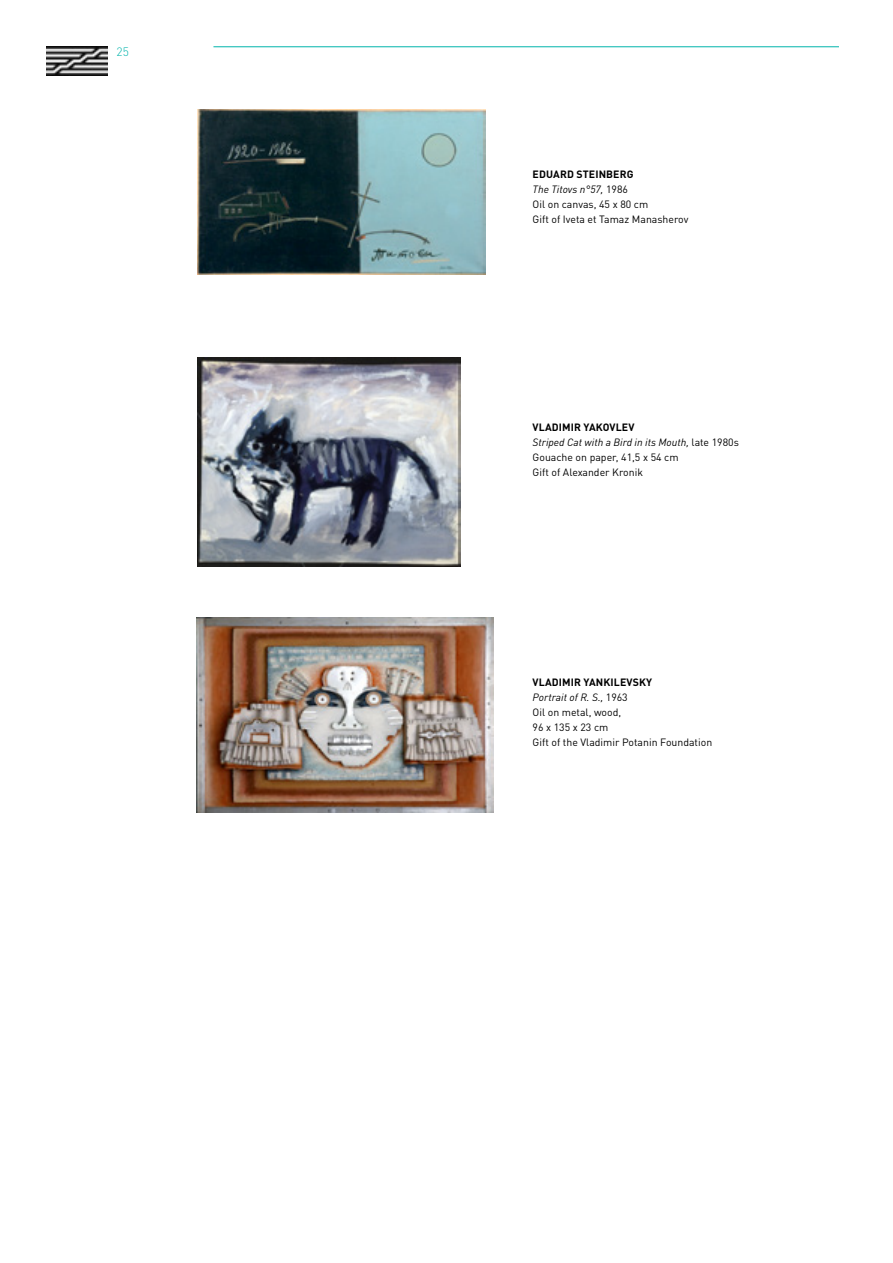
<style>
.page{position:relative;width:893px;height:1263px;background:#fff}
.page>*{position:absolute;margin:0;border:0;box-sizing:border-box;transform-origin:0 0}
.t1{font:300 12px "DINOT";color:#00b4ab}
.t2{font:10.5px/15px "DINOT";color:#000}
.t3{font:700 10.5px "DINOT";letter-spacing:.01em;color:#000}
.s1{font-weight:700}
.s2{font-style:italic}
</style>
<div class="page">
<img style="left:47px;top:47px;width:60px;height:29px">
<hr style="left:213px;top:47px;width:626px;height:1px;background:#00b4ab">
<img style="left:197px;top:357px;width:263px;height:209px">
<img style="left:196px;top:617px;width:298px;height:196px">
<img style="left:197px;top:109px;width:288px;height:165px">
<p class="t1" style="left:117px;top:44px;width:14px">25</p>
<p class="t2" style="left:533px;top:167px;width:157px"><span class="s1">EDUARD STEI NBERG<br></span><span class="s2">The Titovs n°57,</span> 1986<br>Oil on canvas, 45 x 80 cm<br>Gift of Iveta et Tamaz Manasherov</p>
<p class="t2" style="left:533px;top:419px;width:208px"><span class="s1">VLADI MI R YAKOVLEV<br></span><span class="s2">Striped Cat with a Bird in its Mouth,</span> late 1980s<br>Gouache on paper, 41,5 x 54 cm<br>Gift of Alexander Kronik</p>
<p class="t2" style="left:533px;top:674px;width:181px;text-indent:78px"><span class="s1">ILEVSKY<br></span><span class="s2">Portrait of R. S.,</span> 1963<br>Oil on metal, wood,<br>96 x 135 x 23 cm<br>Gift of the Vladimir Potanin Foundation</p>
<p class="t3" style="left:533px;top:675px;width:59px">VLADIMIR YANK</p>
</div>
